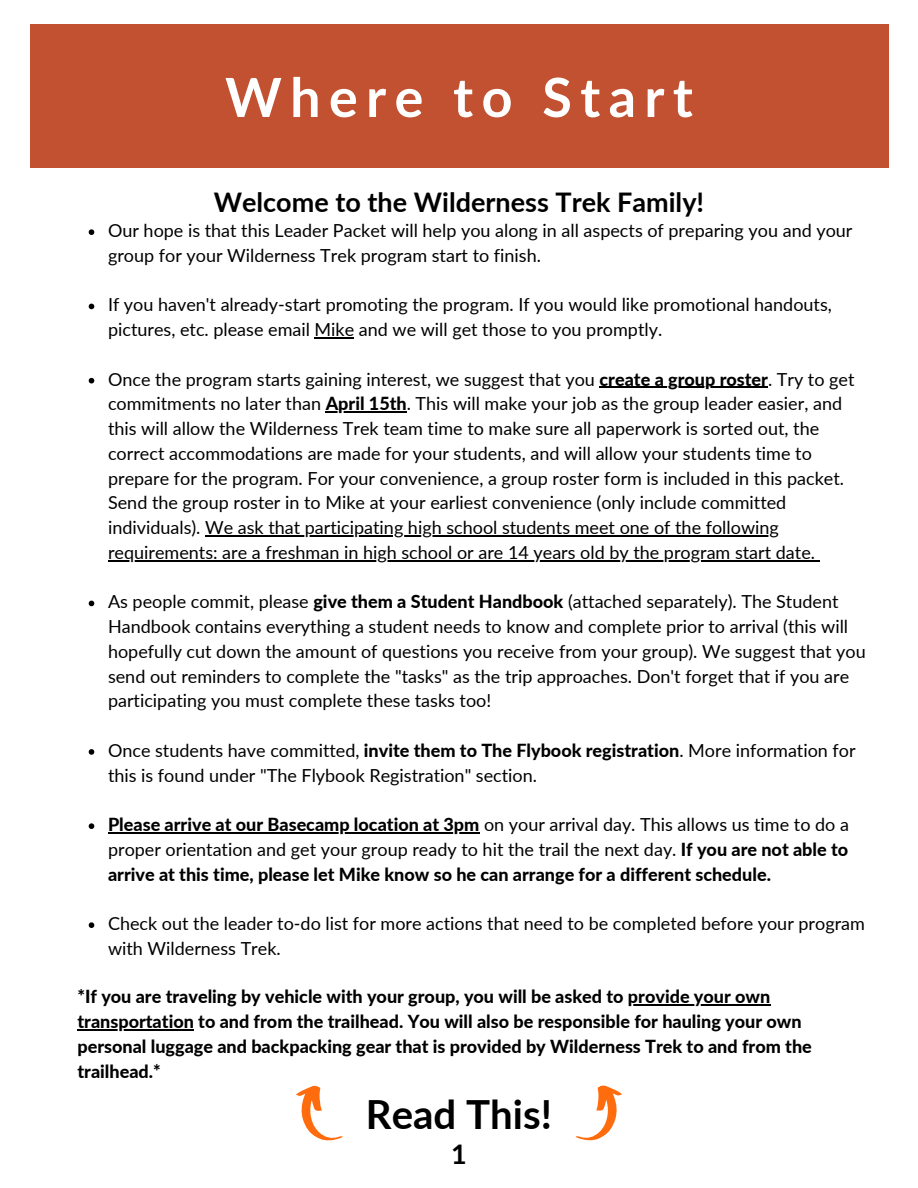
<style>
.page{position:relative;width:918px;height:1188px;background:#fff}
.page>*{position:absolute;margin:0;border:0;box-sizing:border-box;transform-origin:0 0}
.t1{font:700 54px "Lato";letter-spacing:.155em;color:#fff}
.t2{font:700 40.2px "Lato";color:#000}
.t3{font:700 27px "Lato";color:#000}
.t4{font:18px/24.8px "Lato";color:#000}
.t5{font:800 18px/24.8px "Lato";color:#000}
.s1{font-weight:800}
.s2{font-weight:400}
</style>
<div class="page">
<div style="left:30px;top:24px;width:858px;height:144px;background:#c25131"></div>
<hr style="left:628px;top:1005px;width:142px;height:1px;background:#000">
<hr style="left:77px;top:1029px;width:117px;height:1px;background:#000">
<svg style="left:575px;top:1085px;width:47px;height:56px"></svg>
<svg style="left:296px;top:1085px;width:47px;height:56px"></svg>
<svg style="left:89px;top:229px;width:5px;height:6px"></svg>
<svg style="left:89px;top:304px;width:5px;height:5px"></svg>
<hr style="left:315px;top:337px;width:39px;height:1px;background:#000">
<svg style="left:89px;top:378px;width:5px;height:5px"></svg>
<hr style="left:600px;top:387px;width:168px;height:1px;background:#000">
<hr style="left:326px;top:412px;width:81px;height:1px;background:#000">
<hr style="left:205px;top:535px;width:574px;height:1px;background:#000">
<hr style="left:108px;top:560px;width:707px;height:1px;background:#000">
<svg style="left:89px;top:601px;width:5px;height:5px"></svg>
<svg style="left:89px;top:749px;width:5px;height:6px"></svg>
<svg style="left:89px;top:823px;width:5px;height:6px"></svg>
<hr style="left:108px;top:832px;width:371px;height:1px;background:#000">
<svg style="left:89px;top:922px;width:5px;height:6px"></svg>
<h1 class="t1" style="left:225px;top:64px;width:469px">Where to Start</h1>
<h3 class="t3" style="left:214px;top:186px;width:492px">Welcome to the Wilderness Trek Family!</h3>
<p class="t4" style="left:108px;top:218px;width:746px">Our hope is that this Leader Packet will help you along in all aspects of preparing you and your group for your Wilderness Trek program start to finish.</p>
<p class="t4" style="left:108px;top:292px;width:725px">If you haven't already-start promoting the program. If you would like promotional handouts, pictures, etc. please email Mike and we will get those to you promptly.</p>
<p class="t4" style="left:108px;top:366px;width:748px">Once the program starts gaining interest, we suggest that you <span class="s1">create a group roster</span>. Try to get commitments no later than <span class="s1">April 15th</span>. This will make your job as the group leader easier, and this will allow the Wilderness Trek team time to make sure all paperwork is sorted out, the correct accommodations are made for your students, and will allow your students time to prepare for the program. For your convenience, a group roster form is included in this packet.<br>Send the group roster in to Mike at your earliest convenience (only include committed individuals). We ask that participating high school students meet one of the following requirements: are a freshman in high school or are 14 years old by the program start date.</p>
<p class="t4" style="left:108px;top:589px;width:759px">As people commit, please <span class="s1">give them a Student Handbook</span> (attached separately). The Student Handbook contains everything a student needs to know and complete prior to arrival (this will hopefully cut down the amount of questions you receive from your group). We suggest that you send out reminders to complete the "tasks" as the trip approaches. Don't forget that if you are participating you must complete these tasks too!</p>
<p class="t4" style="left:108px;top:738px;width:749px">Once students have committed, <span class="s1">invite them to The Flybook registration</span>. More information for this is found under "The Flybook Registration" section.</p>
<p class="t5" style="left:108px;top:812px;width:742px;text-align:justify">Please arrive at our Basecamp location at 3pm <span class="s2">on your arrival day. This allows us time to do a proper orientation and get your group ready to hit the trail the next day.</span> If you are not able to arrive at this time, please let Mike know so he can arrange for a different schedule.</p>
<p class="t4" style="left:108px;top:911px;width:758px">Check out the leader to-do list for more actions that need to be completed before your program with Wilderness Trek.</p>
<p class="t5" style="left:77px;top:984px;width:736px">*If you are traveling by vehicle with your group, you will be asked to provide your own transportation to and from the trailhead. You will also be responsible for hauling your own personal luggage and backpacking gear that is provided by Wilderness Trek to and from the trailhead.*</p>
<h2 class="t2" style="left:366px;top:1089px;width:188px">Read This!</h2>
<h3 class="t3" style="left:451px;top:1137px;width:17px">1</h3>
</div>
